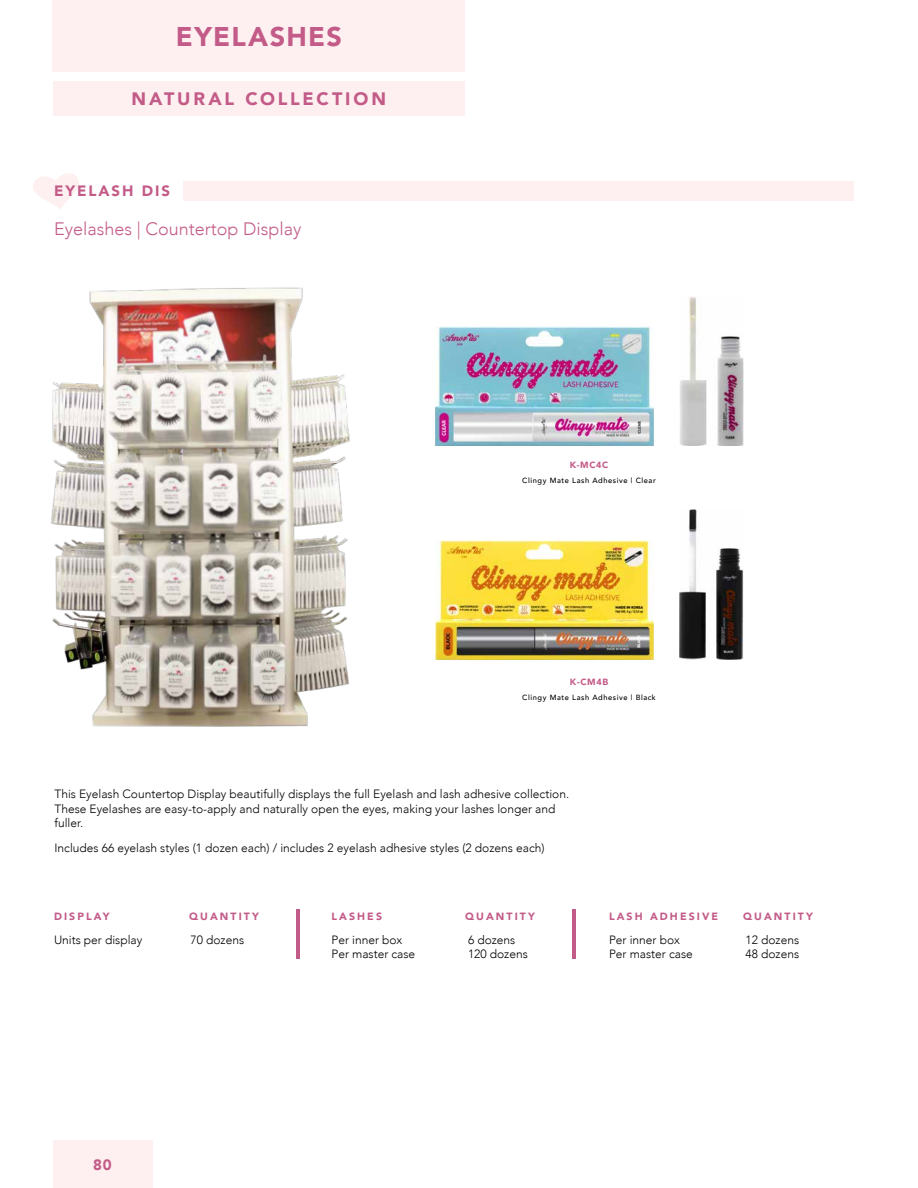
<style>
.page{position:relative;width:918px;height:1188px;background:#fff}
.page>*{position:absolute;margin:0;border:0;box-sizing:border-box;transform-origin:0 0}
.t1{font:900 27px "Avenir";letter-spacing:.05em;color:#c35b88}
.t2{font:300 18px "Avenir";color:#c35b88}
.t3{font:900 18px "Avenir";letter-spacing:.155em;color:#c35b88}
.t4{font:900 15px "Avenir";letter-spacing:.13em;color:#c35b88}
.t5{font:300 12px/14.4px "Avenir";color:#000}
.t6{font:900 10.5px "Avenir";letter-spacing:.2em;color:#c35b88}
.t7{font:900 9px "Avenir";letter-spacing:.075em;color:#c35b88}
.t8{font:500 7.5px "Avenir";letter-spacing:.075em;color:#000}
</style>
<div class="page">
<div style="left:53px;top:1141px;width:100px;height:47px;background:#fef0f0"></div>
<div style="left:52px;top:0;width:413px;height:72px;background:#fef0f0"></div>
<svg style="left:33px;top:173px;width:46px;height:36px"></svg>
<div style="left:184px;top:182px;width:670px;height:19px;background:#fef0f0"></div>
<img style="left:50px;top:287px;width:300px;height:440px">
<div style="left:53px;top:81px;width:411px;height:35px;background:#fef0f0"></div>
<hr style="left:297px;top:909px;width:3px;height:49px;background:#c35b88">
<hr style="left:573px;top:909px;width:3px;height:49px;background:#c35b88">
<img style="left:679px;top:509px;width:64px;height:150px">
<img style="left:435px;top:540px;width:219px;height:119px">
<img style="left:680px;top:297px;width:63px;height:149px">
<img style="left:435px;top:327px;width:219px;height:119px">
<h1 class="t1" style="left:176px;top:14px;width:168px">EYELASHES</h1>
<h2 class="t3" style="left:132px;top:83px;width:256px">NATURAL COLLECTION</h2>
<p class="t4" style="left:54px;top:178px;width:118px">EYELASH DIS</p>
<h2 class="t2" style="left:54px;top:218px;width:249px">Eyelashes | Countertop Display</h2>
<p class="t7" style="left:570px;top:457px;width:40px">K-MC4C</p>
<p class="t8" style="left:522px;top:473px;width:135px">Clingy Mate Lash Adhesive | Clear</p>
<p class="t7" style="left:570px;top:674px;width:40px">K-CM4B</p>
<p class="t8" style="left:522px;top:691px;width:135px">Clingy Mate Lash Adhesive | Black</p>
<p class="t5" style="left:54px;top:787px;width:516px">This Eyelash Countertop Display beautifully displays the full Eyelash and lash adhesive collection.<br>These Eyelashes are easy-to-apply and naturally open the eyes, making your lashes longer and fuller.</p>
<p class="t5" style="left:54px;top:841px;width:492px">Includes 66 eyelash styles (1 dozen each) / includes 2 eyelash adhesive styles (2 dozens each)</p>
<p class="t6" style="left:54px;top:907px;width:57px">DISPLAY</p>
<p class="t6" style="left:189px;top:907px;width:71px">QUANTITY</p>
<p class="t6" style="left:465px;top:907px;width:71px">QUANTITY</p>
<p class="t6" style="left:609px;top:907px;width:111px">LASH ADHESIVE</p>
<p class="t6" style="left:743px;top:907px;width:71px">QUANTITY</p>
<p class="t5" style="left:54px;top:932px;width:90px">Units per display</p>
<p class="t5" style="left:190px;top:932px;width:55px">70 dozens</p>
<p class="t6" style="left:332px;top:907px;width:52px">LASHES</p>
<p class="t5" style="left:332px;top:932px;width:72px">Per inner box</p>
<p class="t5" style="left:468px;top:932px;width:49px">6 dozens</p>
<p class="t5" style="left:332px;top:947px;width:85px">Per master case</p>
<p class="t5" style="left:468px;top:947px;width:61px">120 dozens</p>
<p class="t5" style="left:609px;top:932px;width:72px">Per inner box</p>
<p class="t5" style="left:746px;top:932px;width:55px">12 dozens</p>
<p class="t5" style="left:609px;top:947px;width:85px">Per master case</p>
<p class="t5" style="left:746px;top:947px;width:55px">48 dozens</p>
<p class="t4" style="left:93px;top:1152px;width:20px">80</p>
</div>
